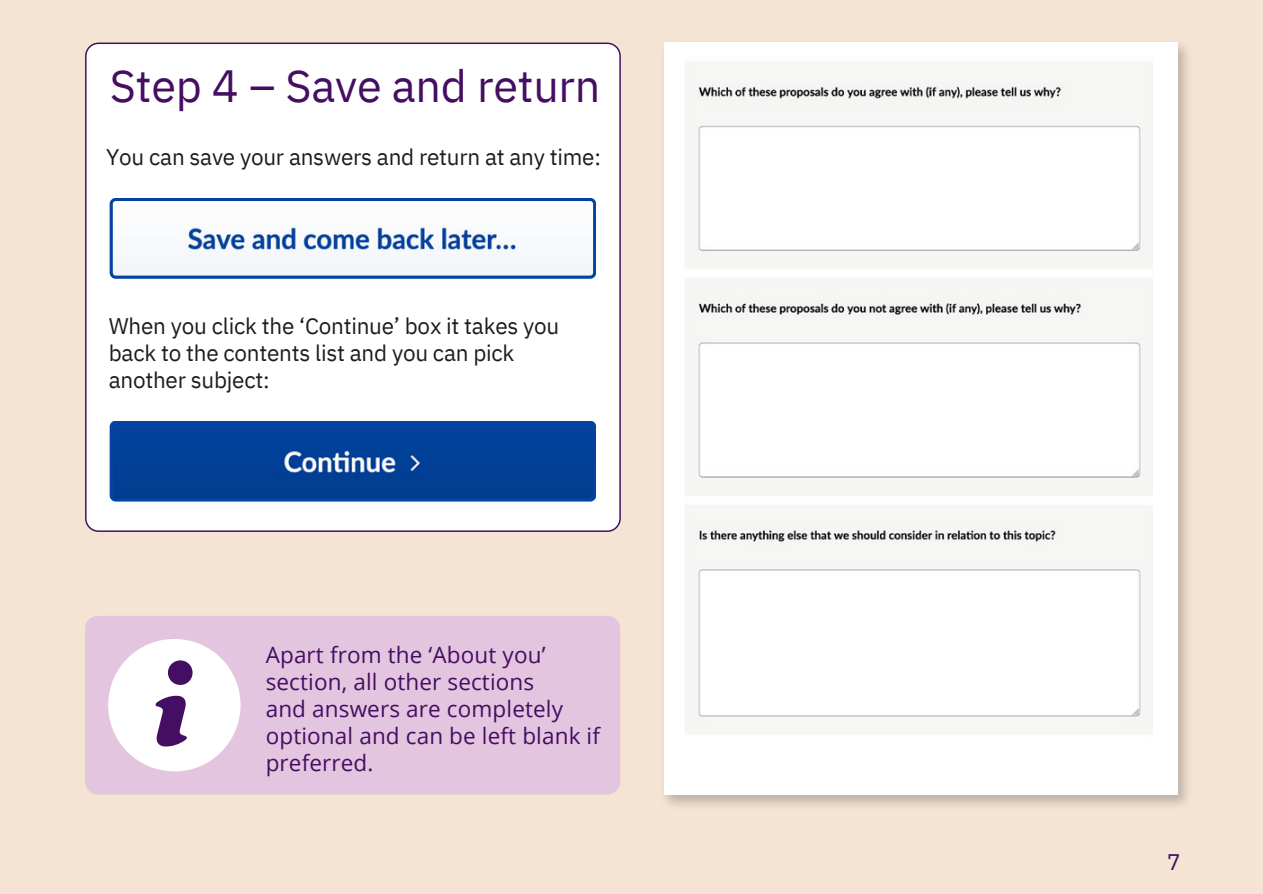
<style>
.page{position:relative;width:1263px;height:894px;background:#fff}
.page>*{position:absolute;margin:0;border:0;box-sizing:border-box;transform-origin:0 0}
.t1{font:45px "IBM Plex Sans";letter-spacing:-.005em;color:#440e62}
.t2{font:22.5px/27px "IBM Plex Sans";letter-spacing:-.01em;color:#1d1d1b}
.t3{font:22.5px/27px "Open Sans";letter-spacing:.005em;color:#440e62}
.t4{font:22.5px "IBM Plex Sans";color:#440e62}
</style>
<div class="page">
<div style="left:0;top:0;width:1263px;height:893px;background:#f5e3d4"></div>
<div style="left:85px;top:43px;width:536px;height:488px;background:#fff"></div>
<svg style="left:110px;top:198px;width:486px;height:81px;background:#d2dded"></svg>
<svg style="left:110px;top:420px;width:486px;height:81px;background:#0a469a"></svg>
<div style="left:85px;top:615px;width:535px;height:179px;background:#e4c5df;border-radius:13px"></div>
<svg style="left:108px;top:639px;width:133px;height:132px"></svg>
<div style="left:168px;top:660px;width:25px;height:24px;background:#440e62;border-radius:50%"></div>
<img style="left:664px;top:42px;width:523px;height:764px">
<div style="left:664px;top:43px;width:514px;height:751px;background:#fff"></div>
<img style="left:685px;top:62px;width:467px;height:672px">
<h1 class="t1" style="left:110px;top:56px;width:492px">Step 4 – Save and return</h1>
<p class="t2" style="left:106px;top:143px;width:496px">You can save your answers and return at any time:</p>
<p class="t2" style="left:109px;top:311px;width:452px">When you click the ‘Continue’ box it takes you back to the contents list and you can pick another subject:</p>
<p class="t3" style="left:266px;top:640px;width:336px">Apart from the ‘About you’ section, all other sections<br>and answers are completely optional and can be left blank if preferred.</p>
<p class="t4" style="left:1167px;top:846px;width:15px">7</p>
</div>
